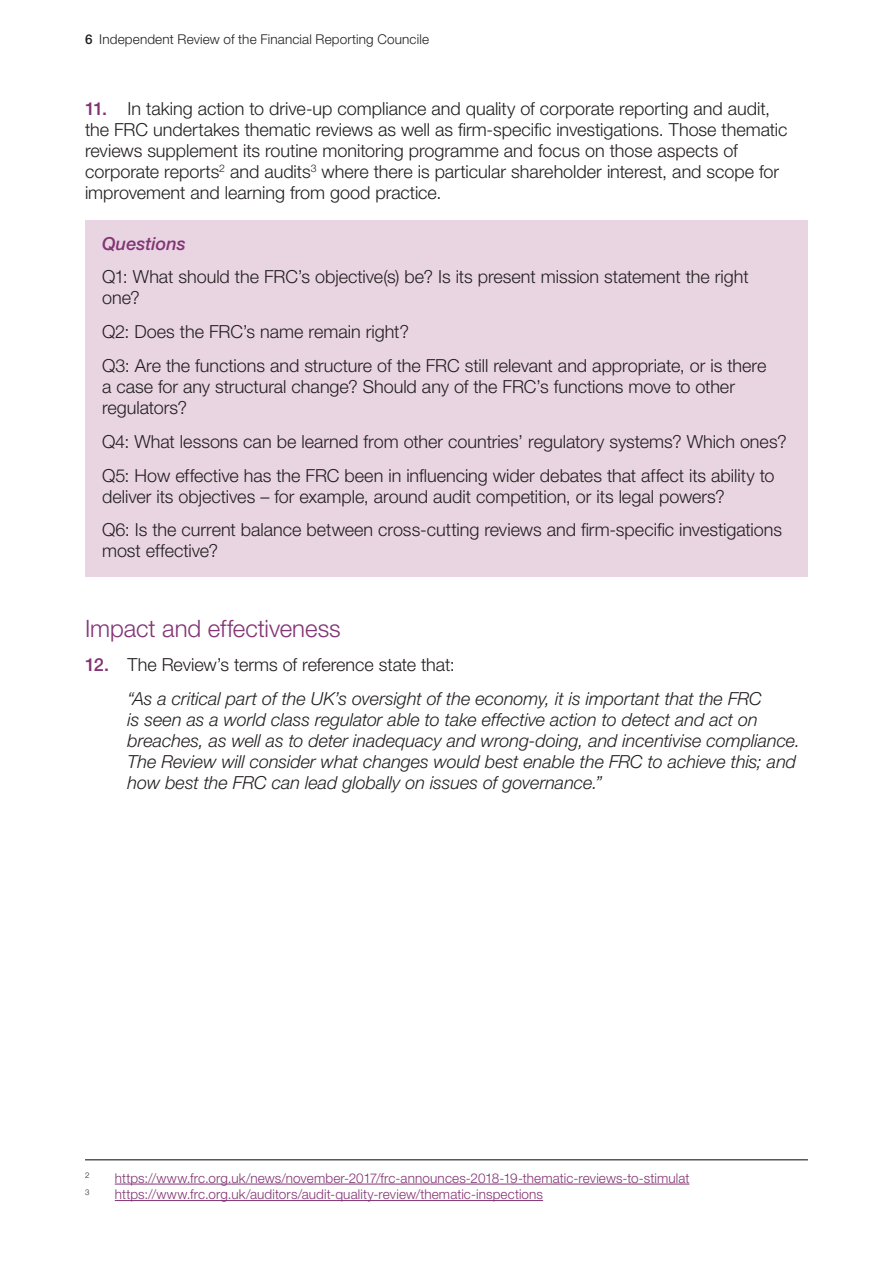
<style>
.page{position:relative;width:893px;height:1263px;background:#fff}
.page>*{position:absolute;margin:0;border:0;box-sizing:border-box;transform-origin:0 0}
.B_Heading{font:300 24px "Helvetica Neue LT Std";letter-spacing:-.005em;color:#833475}
.Box_Text{font:300 18px/21px "Helvetica Neue LT Std";color:#231f20}
.t1{font:italic 300 18px/21px "Helvetica Neue LT Std";letter-spacing:-.005em;color:#231f20}
.Box_Text_last{font:300 18px/21px "Helvetica Neue LT Std";color:#231f20}
.Box_Head{font:italic 500 18px "Helvetica Neue LT Std";letter-spacing:.005em;color:#833475}
.Footnote{font:300 13.5px "Helvetica Neue LT Std";letter-spacing:.01em;color:#833475}
.t2{font:300 13.5px "Helvetica Neue LT Std";letter-spacing:.01em;color:#231f20}
.Footnote-2{font:300 7.8px "Helvetica Neue LT Std";color:#231f20}
.s1{font-weight:500}
.s2{font-weight:500;color:#833475}
</style>
<div class="page">
<div style="left:85px;top:220px;width:723px;height:50px;background:#e9d5e2"></div>
<div style="left:85px;top:254px;width:723px;height:70px;background:#e9d5e2"></div>
<div style="left:85px;top:308px;width:723px;height:50px;background:#e9d5e2"></div>
<div style="left:85px;top:342px;width:723px;height:92px;background:#e9d5e2"></div>
<div style="left:85px;top:418px;width:723px;height:50px;background:#e9d5e2"></div>
<div style="left:85px;top:452px;width:723px;height:70px;background:#e9d5e2"></div>
<div style="left:85px;top:506px;width:723px;height:71px;background:#e9d5e2"></div>
<hr style="left:85px;top:1159px;width:723px;height:1px;background:#231f20">
<hr style="left:115px;top:1184px;width:574px;height:1px;background:#833475">
<hr style="left:115px;top:1200px;width:428px;height:1px;background:#833475">
<p class="t2" style="left:85px;top:31px;width:345px"><span class="s1">6</span> Independent Review of the Financial Reporting Councile</p>
<p class="Box_Text" style="left:85px;top:98px;width:704px"><span class="s2">11.</span> In taking action to drive-up compliance and quality of corporate reporting and audit, the FRC undertakes thematic reviews as well as firm-specific investigations. Those thematic reviews supplement its routine monitoring programme and focus on those aspects of corporate reports<sup>2</sup> and audits<sup>3</sup> where there is particular shareholder interest, and scope for improvement and learning from good practice.</p>
<p class="Box_Head" style="left:102px;top:233px;width:85px">Questions</p>
<p class="Box_Text" style="left:102px;top:266px;width:648px">Q1: What should the FRC’s objective(s) be? Is its present mission statement the right one?</p>
<p class="Box_Text" style="left:102px;top:321px;width:308px">Q2: Does the FRC’s name remain right?</p>
<p class="Box_Text" style="left:102px;top:355px;width:666px">Q3: Are the functions and structure of the FRC still relevant and appropriate, or is there a case for any structural change? Should any of the FRC’s functions move to other regulators?</p>
<p class="Box_Text" style="left:102px;top:430px;width:686px">Q4: What lessons can be learned from other countries’ regulatory systems? Which ones?</p>
<p class="Box_Text" style="left:102px;top:464px;width:674px">Q5: How effective has the FRC been in influencing wider debates that affect its ability to deliver its objectives – for example, around audit competition, or its legal powers?</p>
<p class="Box_Text_last" style="left:102px;top:519px;width:682px">Q6: Is the current balance between cross-cutting reviews and firm-specific investigations most effective?</p>
<h2 class="B_Heading" style="left:85px;top:614px;width:257px">Impact and effectiveness</h2>
<p class="Box_Text" style="left:85px;top:654px;width:371px"><span class="s2">12.</span> The Review’s terms of reference state that:</p>
<p class="t1" style="left:128px;top:687px;width:674px">“As a critical part of the UK’s oversight of the economy, it is important that the FRC<br>is seen as a world class regulator able to take effective action to detect and act on breaches, as well as to deter inadequacy and wrong-doing, and incentivise compliance.<br>The Review will consider what changes would best enable the FRC to achieve this; and how best the FRC can lead globally on issues of governance.”</p>
<p class="Footnote-2" style="left:85px;top:1171px;width:6px">2</p>
<p class="Footnote" style="left:115px;top:1170px;width:576px">https://www.frc.org.uk/news/november-2017/frc-announces-2018-19-thematic-reviews-to-stimulat</p>
<p class="Footnote-2" style="left:85px;top:1187px;width:6px">3</p>
<p class="Footnote" style="left:115px;top:1186px;width:430px">https://www.frc.org.uk/auditors/audit-quality-review/thematic-inspections</p>
</div>
